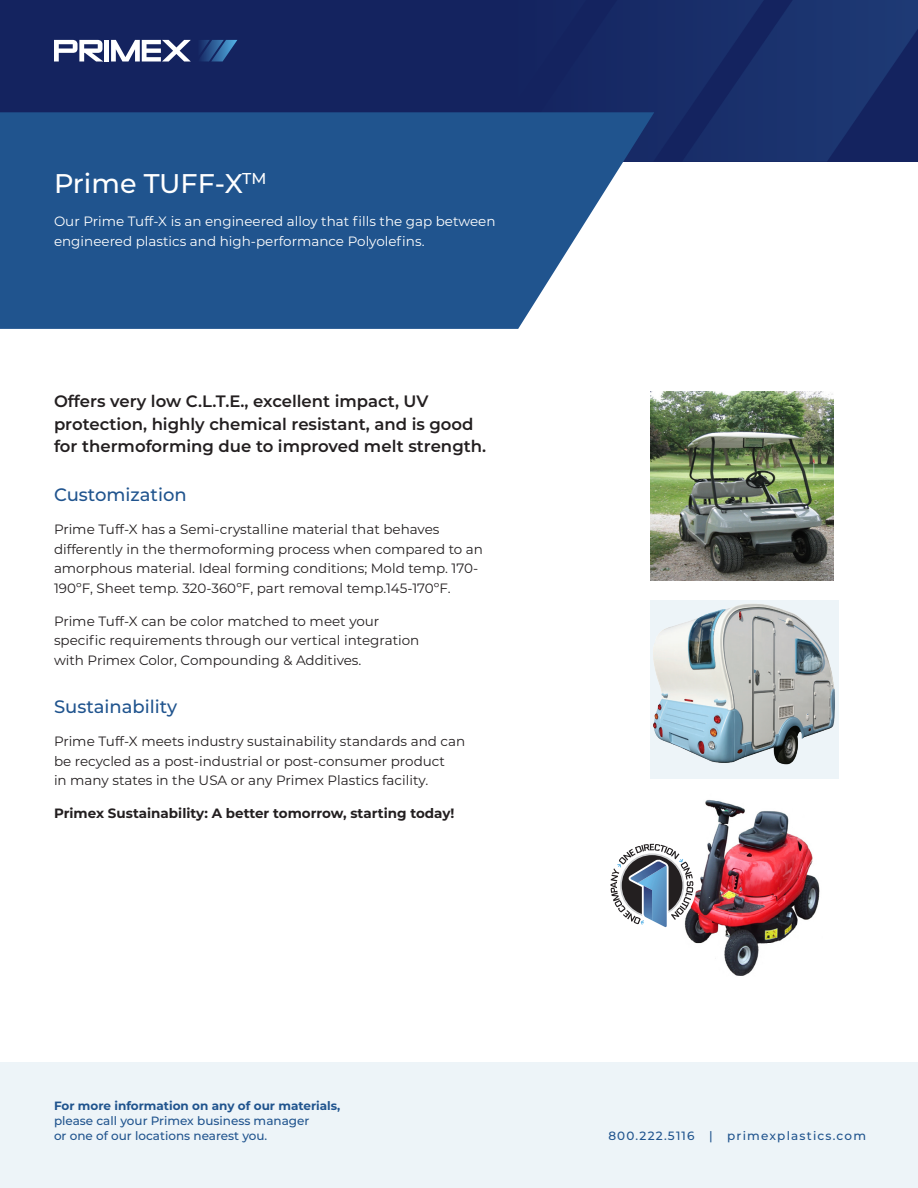
<style>
.page{position:relative;width:918px;height:1188px;background:#fff}
.page>*{position:absolute;margin:0;border:0;box-sizing:border-box;transform-origin:0 0}
.H1_Title_____white{font:500 27px "Montserrat";color:#fff}
.H2_Subheading_____bl{font:500 18px "Montserrat";color:#20548e}
.Blurb__Big_____black{font:600 16.5px/22.5px "Montserrat";color:#231f20}
.Blurb__Small_____bla{font:13.5px/19.5px "Montserrat";color:#231f20}
.Blurb__Small_____whi{font:13.5px/19.5px "Montserrat";color:#fff}
.Blurb__Small_____bla-2{font:700 13.5px "Montserrat";color:#231f20}
.t1{font:500 12px/15px "Montserrat";color:#20548e}
.t2{font:700 12px "Montserrat";color:#20548e}
.t3{font:500 12px "Montserrat";letter-spacing:.1em;color:#20548e}
</style>
<div class="page">
<img style="left:0;top:0;width:918px;height:162px">
<div style="left:0;top:1063px;width:918px;height:125px;background:#edf4f8"></div>
<svg style="left:54px;top:40px;width:49px;height:22px"></svg>
<div style="left:104px;top:40px;width:5px;height:22px;background:#fff"></div>
<svg style="left:111px;top:40px;width:126px;height:22px"></svg>
<svg style="left:0;top:112px;width:654px;height:217px;fill:#20548e"></svg>
<img style="left:686px;top:800px;width:134px;height:176px">
<svg style="left:610px;top:841px;width:86px;height:90px"></svg>
<img style="left:650px;top:600px;width:189px;height:179px">
<img style="left:650px;top:392px;width:183px;height:188px">
<p class="H1_Title_____white" style="left:54px;top:165px;width:214px">Prime TUFF-X<sup>TM</sup></p>
<p class="Blurb__Small_____whi" style="left:54px;top:211px;width:443px">Our Prime Tuff-X is an engineered alloy that fills the gap between engineered plastics and high-performance Polyolefins.</p>
<p class="Blurb__Big_____black" style="left:54px;top:390px;width:434px">Offers very low C.L.T.E., excellent impact, UV protection, highly chemical resistant, and is good for thermoforming due to improved melt strength.</p>
<p class="H2_Subheading_____bl" style="left:54px;top:482px;width:134px">Customization</p>
<p class="Blurb__Small_____bla" style="left:54px;top:519px;width:431px">Prime Tuff-X has a Semi-crystalline material that behaves differently in the thermoforming process when compared to an amorphous material. Ideal forming conditions; Mold temp. 170- 190ºF, Sheet temp. 320-360ºF, part removal temp.145-170ºF.</p>
<p class="Blurb__Small_____bla" style="left:54px;top:611px;width:367px">Prime Tuff-X can be color matched to meet your specific requirements through our vertical integration with Primex Color, Compounding &amp; Additives.</p>
<p class="H2_Subheading_____bl" style="left:54px;top:694px;width:125px">Sustainability</p>
<p class="Blurb__Small_____bla" style="left:54px;top:731px;width:413px">Prime Tuff-X meets industry sustainability standards and can be recycled as a post-industrial or post-consumer product<br>in many states in the USA or any Primex Plastics facility.</p>
<p class="Blurb__Small_____bla-2" style="left:54px;top:804px;width:402px">Primex Sustainability: A better tomorrow, starting today!</p>
<p class="t2" style="left:54px;top:1097px;width:288px">For more information on any of our materials,</p>
<p class="t1" style="left:54px;top:1113px;width:257px">please call your Primex business manager or one of our locations nearest you.</p>
<p class="t3" style="left:608px;top:1128px;width:259px">800.222.5116 | primexplastics.com</p>
</div>
